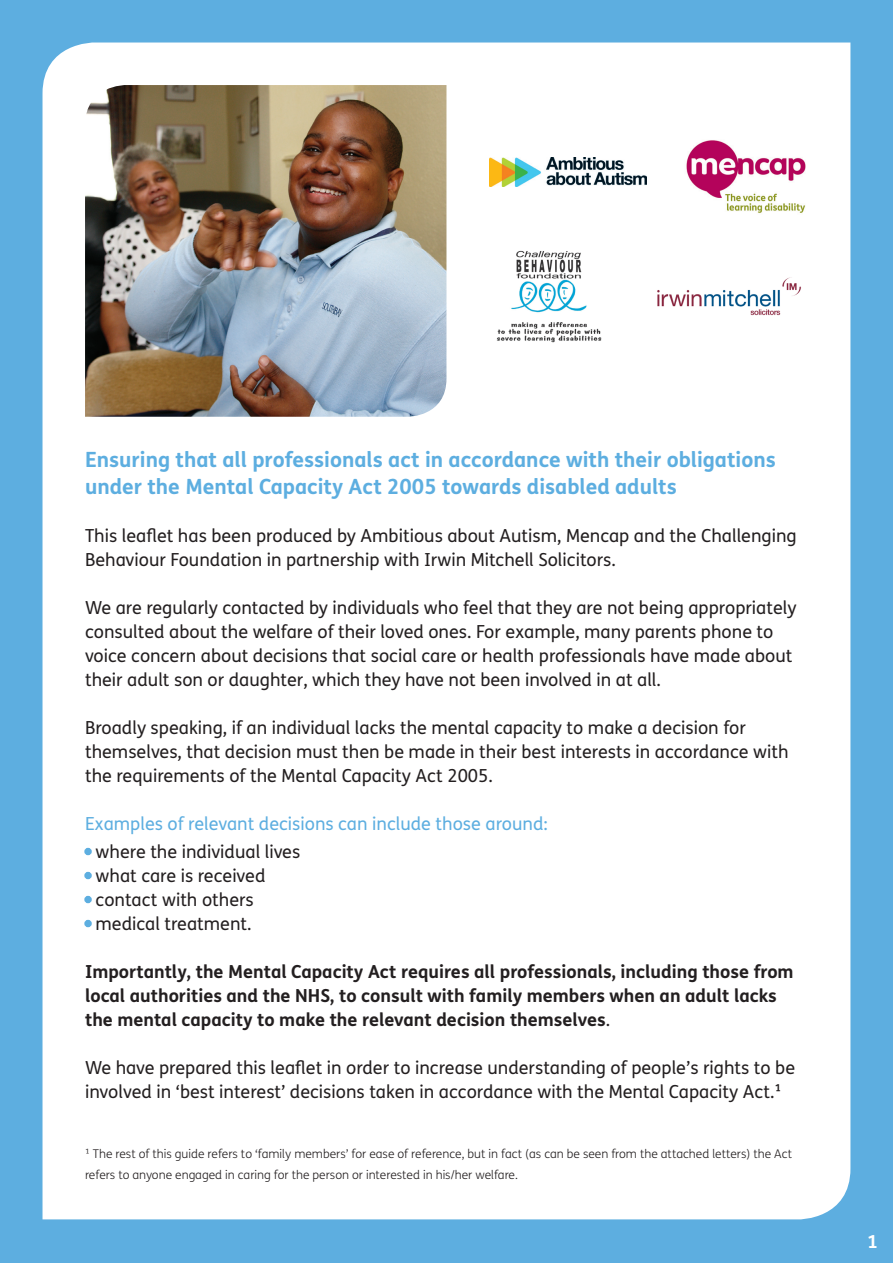
<style>
.page{position:relative;width:893px;height:1263px;background:#5daee0}
.page>*{position:absolute;margin:0;border:0;box-sizing:border-box;transform-origin:0 0}
.t1{font:700 21px/27px "FS Mencap";color:#5daee0}
.t2{font:18px/24px "FS Mencap";color:#231f20}
.t3{font:700 18px/24px "FS Mencap";color:#231f20}
.t4{font:18px "FS Mencap";color:#5daee0}
.t5{font:700 18px "FS Mencap";color:#fff}
.t6{font:300 12px/21px "FS Mencap";color:#231f20}
.s1{color:#5daee0}
.s2{font-weight:400}
</style>
<div class="page">
<div style="left:43px;top:43px;width:807px;height:1176px;background:#fff"></div>
<div style="left:84px;top:848px;width:8px;height:7px;border:3px solid #5daee0;border-radius:50%"></div>
<div style="left:84px;top:872px;width:8px;height:7px;border:3px solid #5daee0;border-radius:50%"></div>
<div style="left:84px;top:896px;width:8px;height:7px;border:3px solid #5daee0;border-radius:50%"></div>
<div style="left:84px;top:920px;width:8px;height:7px;border:3px solid #5daee0;border-radius:50%"></div>
<img style="left:668px;top:125px;width:157px;height:103px">
<img style="left:490px;top:157px;width:157px;height:30px">
<img style="left:491px;top:242px;width:115px;height:115px">
<img style="left:651px;top:268px;width:157px;height:57px">
<img style="left:85px;top:85px;width:361px;height:332px">
<p class="t1" style="left:85px;top:446px;width:692px">Ensuring that all professionals act in accordance with their obligations under the Mental Capacity Act 2005 towards disabled adults</p>
<p class="t2" style="left:85px;top:524px;width:713px">This leaflet has been produced by Ambitious about Autism, Mencap and the Challenging<br>Behaviour Foundation in partnership with Irwin Mitchell Solicitors.</p>
<p class="t2" style="left:85px;top:596px;width:713px">We are regularly contacted by individuals who feel that they are not being appropriately consulted about the welfare of their loved ones. For example, many parents phone to voice concern about decisions that social care or health professionals have made about their adult son or daughter, which they have not been involved in at all.</p>
<p class="t2" style="left:85px;top:716px;width:705px">Broadly speaking, if an individual lacks the mental capacity to make a decision for themselves, that decision must then be made in their best interests in accordance with the requirements of the Mental Capacity Act 2005.</p>
<p class="t4" style="left:85px;top:813px;width:464px">Examples of relevant decisions can include those around:</p>
<p class="t2" style="left:85px;top:840px;width:217px"><span class="s1">•</span> where the individual lives</p>
<p class="t2" style="left:85px;top:864px;width:182px"><span class="s1">•</span> what care is received</p>
<p class="t2" style="left:85px;top:888px;width:170px"><span class="s1">•</span> contact with others</p>
<p class="t2" style="left:85px;top:912px;width:168px"><span class="s1">•</span> medical treatment.</p>
<p class="t3" style="left:85px;top:959px;width:710px">Importantly, the Mental Capacity Act requires all professionals, including those from local authorities and the NHS, to consult with family members when an adult lacks the mental capacity to make the relevant decision themselves<span class="s2">.</span></p>
<p class="t2" style="left:85px;top:1056px;width:712px">We have prepared this leaflet in order to increase understanding of people’s rights to be involved in ‘best interest’ decisions taken in accordance with the Mental Capacity Act.¹</p>
<p class="t6" style="left:85px;top:1144px;width:709px">¹ The rest of this guide refers to ‘family members’ for ease of reference, but in fact (as can be seen from the attached letters) the Act refers to anyone engaged in caring for the person or interested in his/her welfare.</p>
<p class="t5" style="left:867px;top:1230px;width:12px">1</p>
</div>
